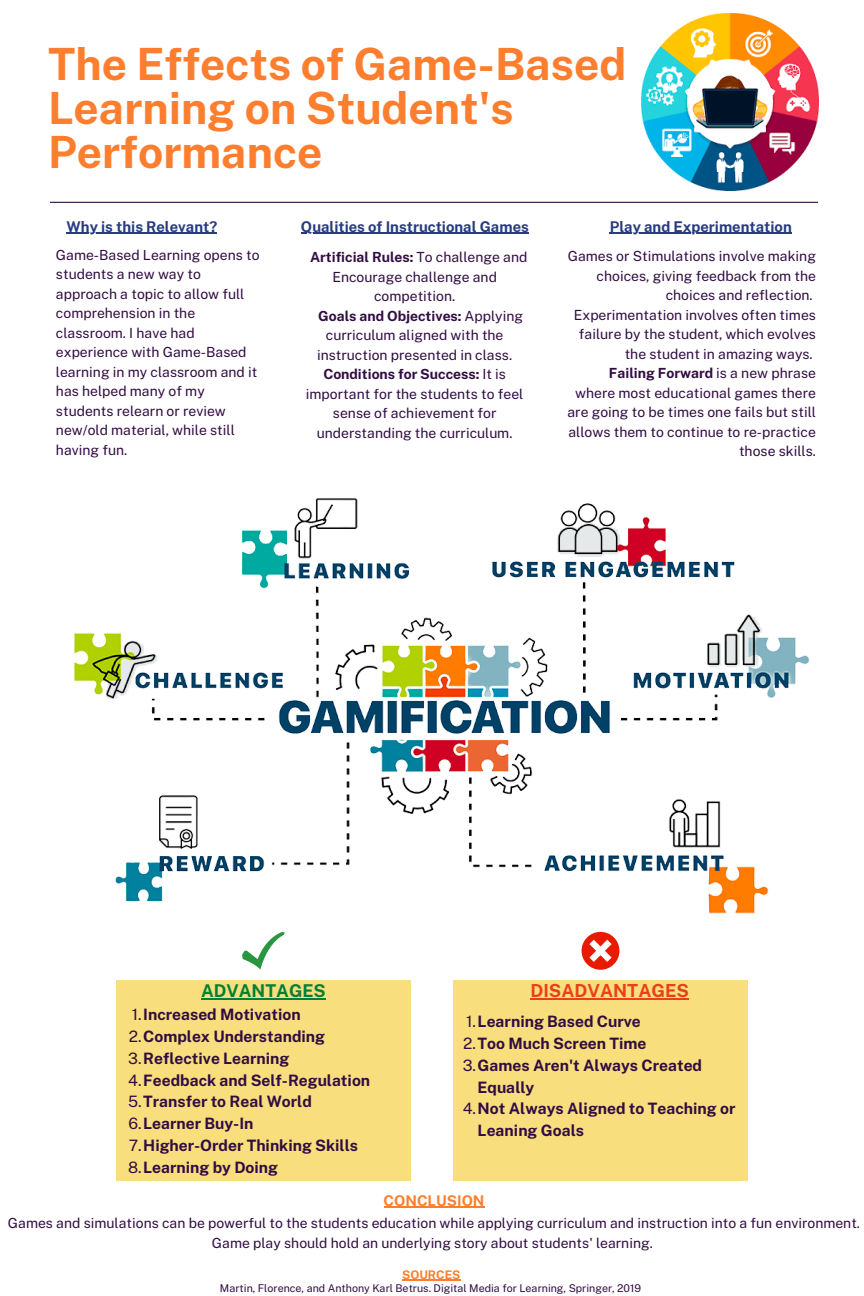
<style>
.page{position:relative;width:864px;height:1296px;background:#fff}
.page>*{position:absolute;margin:0;border:0;box-sizing:border-box;transform-origin:0 0}
.t1{font:700 44.4px/44.2px "Public Sans";color:#fd7e2e}
.t2{font:700 18px "Public Sans";color:#eb3f1c}
.t3{font:700 17.65px "Public Sans";color:#008037}
.t4{font:700 15.7px/21.8px "Public Sans";color:#310c42}
.t5{font:700 14.8px "Public Sans";color:#273b7f}
.t6{font:700 14.8px "Public Sans";color:#fd7e2e}
.t7{font:13.95px/19.5px "Public Sans";color:#310c42;text-align:center}
.t8{font:700 11.85px "Public Sans";color:#fd7e2e}
.t9{font:10.7px "Public Sans";color:#310c42}
.s1{font-weight:700}
.s2{font-weight:400}
</style>
<div class="page">
<hr style="left:50px;top:202px;width:768px;height:1px;background:#310c42">
<div style="left:116px;top:980px;width:295px;height:201px;background:#f8de7d"></div>
<div style="left:453px;top:980px;width:295px;height:201px;background:#f8de7d"></div>
<img style="left:641px;top:14px;width:177px;height:177px">
<img style="left:73px;top:498px;width:737px;height:472px">
<hr style="left:402px;top:1280px;width:58px;height:1px;background:#fd7e2e">
<hr style="left:201px;top:998px;width:125px;height:2px;background:#008037">
<hr style="left:384px;top:1206px;width:101px;height:1px;background:#fd7e2e">
<hr style="left:530px;top:999px;width:159px;height:1px;background:#eb3f1c">
<hr style="left:301px;top:233px;width:228px;height:1px;background:#273b7f">
<hr style="left:67px;top:233px;width:150px;height:1px;background:#273b7f">
<hr style="left:610px;top:233px;width:182px;height:1px;background:#273b7f">
<h1 class="t1" style="left:48px;top:42px;width:580px">The Effects of Game-Based<br>Learning on Student's<br>Performance</h1>
<p class="t5" style="left:67px;top:218px;width:152px">Why is this Relevant?</p>
<p class="t5" style="left:301px;top:218px;width:229px">Qualities of Instructional Games</p>
<p class="t5" style="left:610px;top:218px;width:184px">Play and Experimentation</p>
<p class="t7" style="left:56px;top:245px;width:205px;text-align:left">Game-Based Learning opens to students a new way to approach a topic to allow full comprehension in the classroom. I have had experience with Game-Based learning in my classroom and it has helped many of my students relearn or review new/old material, while still having fun.</p>
<p class="t7" style="left:306px;top:247px;width:223px"><span class="s1">Artificial Rules:</span> To challenge and<br>Encourage challenge and competition.<br><span class="s1">Goals and Objectives:</span> Applying curriculum aligned with the instruction presented in class.<br><span class="s1">Conditions for Success:</span> It is important for the students to feel sense of achievement for understanding the curriculum.</p>
<p class="t7" style="left:567px;top:246px;width:250px;text-align:right">Games or Stimulations involve making choices, giving feedback from the choices and reflection.<br>Experimentation involves often times failure by the student, which evolves the student in amazing ways.<br><span class="s1">Failing Forward</span> is a new phrase where most educational games there are going to be times one fails but still allows them to continue to re-practice those skills.</p>
<p class="t3" style="left:201px;top:980px;width:126px">ADVANTAGES</p>
<p class="t4" style="left:128px;top:1004px;width:244px"><span class="s2">1.</span>Increased Motivation<br><span class="s2">2.</span>Complex Understanding<br><span class="s2">3.</span>Reflective Learning<br><span class="s2">4.</span>Feedback and Self-Regulation<br><span class="s2">5.</span>Transfer to Real World<br><span class="s2">6.</span>Learner Buy-In<br><span class="s2">7.</span>Higher-Order Thinking Skills<br><span class="s2">8.</span>Learning by Doing</p>
<p class="t2" style="left:530px;top:980px;width:160px">DISADVANTAGES</p>
<p class="t4" style="left:466px;top:1011px;width:176px"><span class="s2">1.</span>Learning Based Curve</p>
<p class="t4" style="left:463px;top:1033px;width:185px"><span class="s2">2.</span>Too Much Screen Time</p>
<p class="t4" style="left:463px;top:1054px;width:241px"><span class="s2">3.</span>Games Aren't Always Created</p>
<p class="t4" style="left:478px;top:1076px;width:58px">Equally</p>
<p class="t4" style="left:463px;top:1098px;width:274px"><span class="s2">4.</span>Not Always Aligned to Teaching or</p>
<p class="t4" style="left:478px;top:1120px;width:108px">Leaning Goals</p>
<p class="t6" style="left:384px;top:1192px;width:102px">CONCLUSION</p>
<p class="t7" style="left:8px;top:1213px;width:854px">Games and simulations can be powerful to the students education while applying curriculum and instruction into a fun environment.<br>Game play should hold an underlying story about students' learning.</p>
<p class="t8" style="left:402px;top:1268px;width:60px">SOURCES</p>
<p class="t9" style="left:220px;top:1282px;width:423px">Martin, Florence, and Anthony Karl Betrus. Digital Media for Learning, Springer, 2019</p>
</div>
